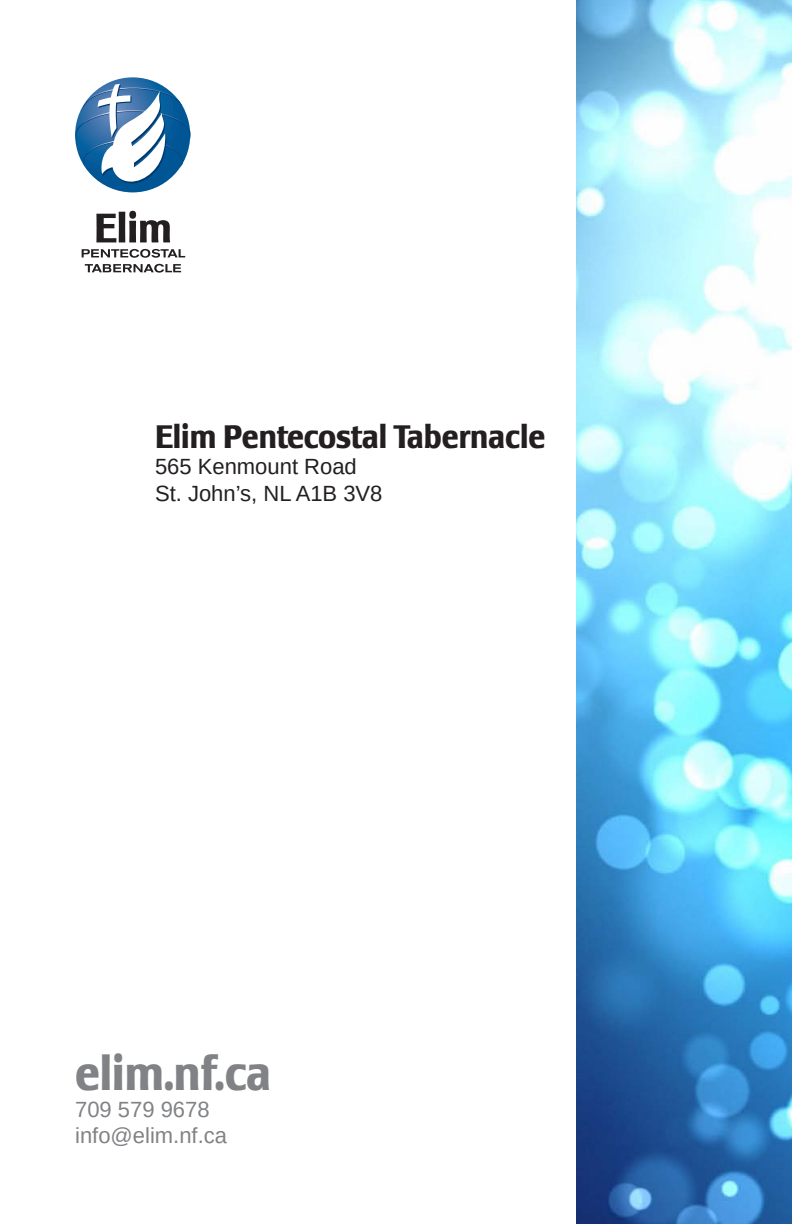
<style>
.page{position:relative;width:792px;height:1224px;background:#fff}
.page>*{position:absolute;margin:0;border:0;box-sizing:border-box;transform-origin:0 0}
.t1{font:700 condensed 50px "Lesmore";color:#808285}
.t2{font:700 condensed 34px "Lesmore";color:#231f20}
.t3{font:22px/26.4px "Arimo";color:#231f20}
.t4{font:22px/26.4px "Arimo";color:#808285}
</style>
<div class="page">
<img style="left:576px;top:0;width:216px;height:1224px">
<svg style="left:75px;top:77px;width:115px;height:115px"></svg>
<svg style="left:96px;top:211px;width:74px;height:31px"></svg>
<svg style="left:76px;top:84px;width:114px;height:104px"></svg>
<svg style="left:82px;top:249px;width:103px;height:9px"></svg>
<svg style="left:85px;top:264px;width:96px;height:9px"></svg>
<h2 class="t2" style="left:155px;top:417px;width:392px">Elim Pentecostal Tabernacle</h2>
<p class="t3" style="left:155px;top:454px;width:229px">565 Kenmount Road<br>St. John’s, NL A1B 3V8</p>
<h1 class="t1" style="left:75px;top:1045px;width:197px">elim.nf.ca</h1>
<p class="t4" style="left:75px;top:1096px;width:153px">709 579 9678 info@elim.nf.ca</p>
</div>
